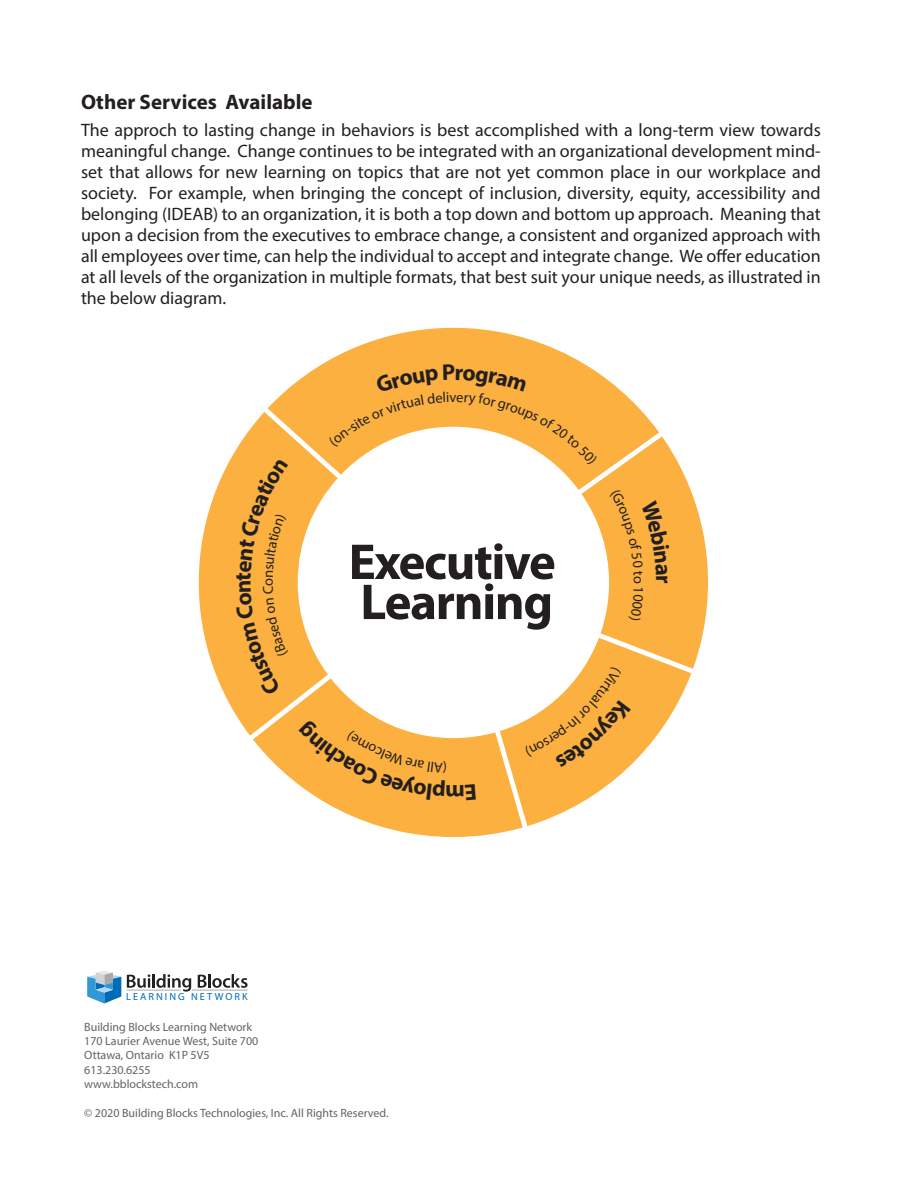
<style>
.page{position:relative;width:918px;height:1188px;background:#fff}
.page>*{position:absolute;margin:0;border:0;box-sizing:border-box;transform-origin:0 0}
.t1{font:700 50.85px/40px "Myriad Pro";letter-spacing:-.025em;color:#231f20}
.t2{font:700 22.8px "Myriad Pro";color:#231f20}
.t3{font:700 21px "Myriad Pro";color:#231f20}
.t4{font:18px/21px "Myriad Pro";color:#231f20;text-align:justify}
.t5{font:14.4px "Myriad Pro";color:#231f20}
.t6{font:12px/14.4px "Myriad Pro";color:#636366}
.t7{font:10.2px "Myriad Pro";letter-spacing:.2em;color:#006bb6}
</style>
<div class="page">
<svg style="left:87px;top:971px;width:34px;height:33px"></svg>
<svg style="left:127px;top:974px;width:23px;height:14px"></svg>
<hr style="left:152px;top:974px;width:3px;height:14px;background:#231f20">
<svg style="left:156px;top:974px;width:35px;height:18px"></svg>
<svg style="left:198px;top:974px;width:50px;height:14px"></svg>
<hr style="left:127px;top:990px;width:54px;height:1px;background:#a8a9ad">
<hr style="left:192px;top:990px;width:56px;height:1px;background:#a8a9ad">
<svg style="left:322px;top:328px;width:262px;height:36px;fill:#fbb03f"></svg>
<svg style="left:199px;top:450px;width:37px;height:265px;fill:#fbb03f"></svg>
<svg style="left:236px;top:364px;width:472px;height:473px"></svg>
<p class="t3" style="left:81px;top:88px;width:233px">Other Services Available</p>
<p class="t4" style="left:81px;top:120px;width:741px">The approch to lasting change in behaviors is best accomplished with a long-term view towards meaningful change. Change continues to be integrated with an organizational development mind&shy;set that allows for new learning on topics that are not yet common place in our workplace and society. For example, when bringing the concept of inclusion, diversity, equity, accessibility and belonging (IDEAB) to an organization, it is both a top down and bottom up approach. Meaning that upon a decision from the executives to embrace change, a consistent and organized approach with all employees over time, can help the individual to accept and integrate change. We offer education at all levels of the organization in multiple formats, that best suit your unique needs, as illustrated in the below diagram.</p>
<p class="t5" style="left:259px;top:586px;width:9px;rotate:-90deg">o</p>
<p class="t5" style="left:450px;top:388px;width:8px">v</p>
<h1 class="t1" style="left:349px;top:540px;width:209px">Executive<br>Learning</h1>
<p class="t2" style="left:465px;top:808px;width:21px;rotate:180deg">m</p>
<p class="t7" style="left:126px;top:991px;width:123px">LEARNING NETWORK</p>
<p class="t6" style="left:84px;top:1019px;width:176px">Building Blocks Learning Network<br>170 Laurier Avenue West, Suite 700<br>Ottawa, Ontario K1P 5V5<br>613.230.6255 www.bblockstech.com</p>
<p class="t6" style="left:84px;top:1106px;width:306px">© 2020 Building Blocks Technologies, Inc. All Rights Reserved.</p>
</div>
